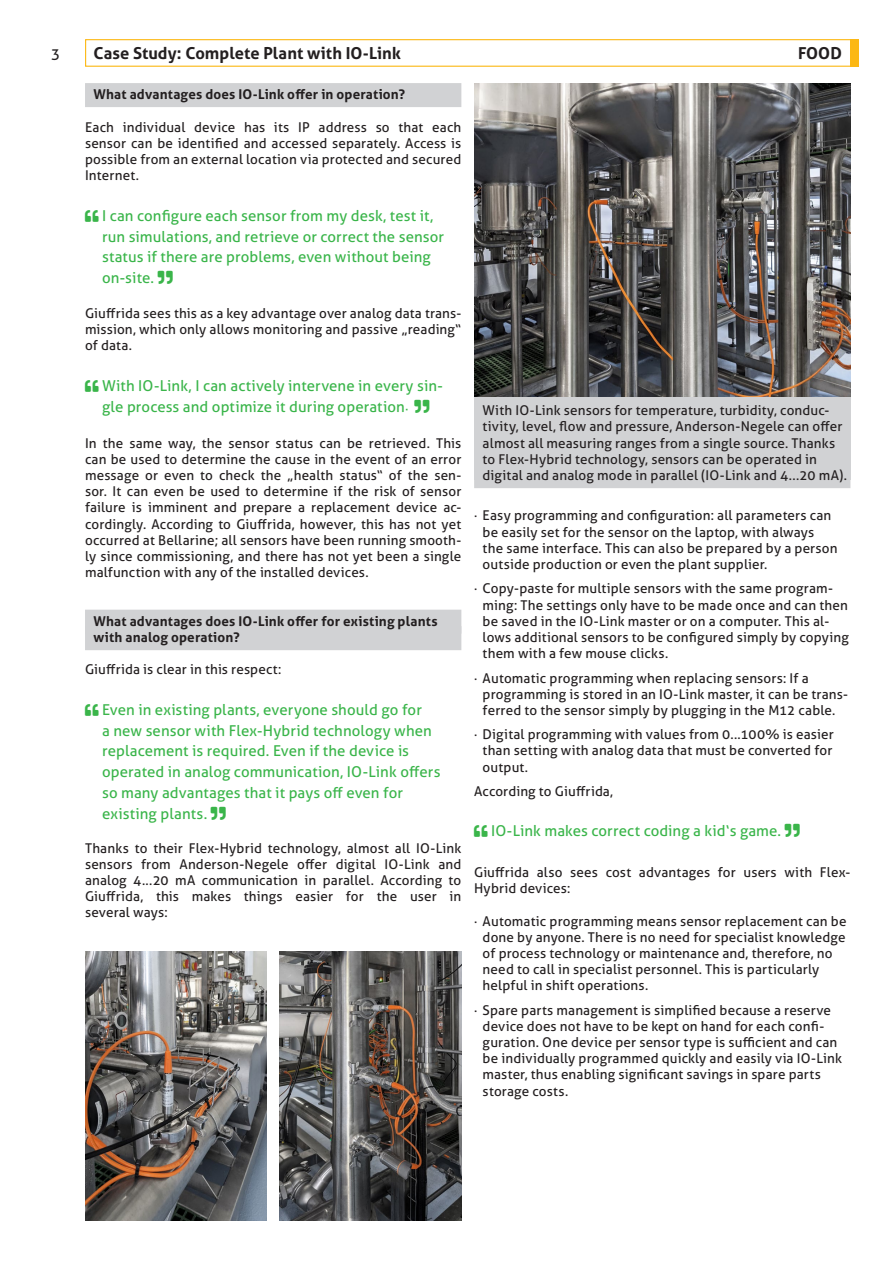
<style>
.page{position:relative;width:893px;height:1263px;background:#fff}
.page>*{position:absolute;margin:0;border:0;box-sizing:border-box;transform-origin:0 0}
.t1{font:700 16.5px "Aller";letter-spacing:.005em;color:#231f20}
.t2{font:15px/20.7px "Aller";letter-spacing:.005em;color:#3ab54a}
.t3{font:15px "Aller";color:#231f20}
.t4{font:13.5px/16.2px "Aller";letter-spacing:.01em;color:#231f20}
.t5{font:700 13.5px/16.2px "Aller";letter-spacing:.015em;color:#231f20}
</style>
<div class="page">
<div style="left:85px;top:39px;width:774px;height:28px;border:1px solid #fcb814"></div>
<div style="left:850px;top:39px;width:9px;height:28px;background:#fcb814"></div>
<div style="left:85px;top:83px;width:376px;height:24px;background:#d1d2d4"></div>
<div style="left:85px;top:610px;width:376px;height:24px;background:#d1d2d4"></div>
<div style="left:85px;top:626px;width:376px;height:24px;background:#d1d2d4"></div>
<img style="left:280px;top:951px;width:181px;height:269px">
<img style="left:85px;top:951px;width:182px;height:269px">
<img style="left:474px;top:83px;width:376px;height:315px">
<div style="left:474px;top:398px;width:376px;height:82px;background:#d1d2d4"></div>
<div style="left:474px;top:464px;width:376px;height:24px;background:#d1d2d4"></div>
<p class="t3" style="left:51px;top:45px;width:10px">3</p>
<p class="t1" style="left:94px;top:43px;width:309px">Case Study: Complete Plant with IO-Link</p>
<p class="t1" style="left:798px;top:43px;width:45px">FOOD</p>
<p class="t5" style="left:94px;top:86px;width:313px">What advantages does IO-Link offer in operation?</p>
<p class="t4" style="left:85px;top:119px;width:378px;text-align:justify">Each individual device has its IP address so that each sensor can be identified and accessed separately. Access is possible from an external location via protected and secured Internet.</p>
<p class="t2" style="left:102px;top:205px;width:344px">I can configure each sensor from my desk, test it, run simulations, and retrieve or correct the sensor status if there are problems, even without being on-site. ★</p>
<p class="t4" style="left:85px;top:305px;width:378px;text-align:justify">Giuffrida sees this as a key advantage over analog data trans&shy;mission, which only allows monitoring and passive „reading“ of data.</p>
<p class="t2" style="left:102px;top:375px;width:342px">With IO-Link, I can actively intervene in every sin&shy;gle process and optimize it during operation ★</p>
<p class="t4" style="left:85px;top:435px;width:378px;text-align:justify">In the same way, the sensor status can be retrieved. This can be used to determine the cause in the event of an error message or even to check the „health status“ of the sen&shy;sor. It can even be used to determine if the risk of sensor failure is imminent and prepare a replacement device ac&shy;cordingly. According to Giuffrida, however, this has not yet occurred at Bellarine; all sensors have been running smooth&shy;ly since commissioning, and there has not yet been a single malfunction with any of the installed devices.</p>
<p class="t5" style="left:94px;top:613px;width:345px">What advantages does IO-Link offer for existing plants with analog operation?</p>
<p class="t4" style="left:85px;top:661px;width:198px">Giuffrida is clear in this respect:</p>
<p class="t2" style="left:102px;top:699px;width:340px">Even in existing plants, everyone should go for<br>a new sensor with Flex-Hybrid technology when replacement is required. Even if the device is operated in analog communication, IO-Link offers so many advantages that it pays off even for existing plants. ★</p>
<p class="t4" style="left:85px;top:840px;width:378px;text-align:justify">Thanks to their Flex-Hybrid technology, almost all IO-Link sensors from Anderson-Negele offer digital IO-Link and analog 4...20 mA communication in parallel. According to Giuffrida, this makes things easier for the user in several ways:</p>
<p class="t4" style="left:483px;top:402px;width:366px">With IO-Link sensors for temperature, turbidity, conduc&shy;tivity, level, flow and pressure, Anderson-Negele can offer almost all measuring ranges from a single source. Thanks to Flex-Hybrid technology, sensors can be operated in digital and analog mode in parallel (IO-Link and 4...20 mA).</p>
<p class="t4" style="left:483px;top:508px;width:356px;text-indent:-9px">· Easy programming and configuration: all parameters can be easily set for the sensor on the laptop, with always the same interface. This can also be prepared by a person outside production or even the plant supplier.</p>
<p class="t4" style="left:483px;top:580px;width:368px;text-indent:-9px">· Copy-paste for multiple sensors with the same program&shy;ming: The settings only have to be made once and can then be saved in the IO-Link master or on a computer. This al&shy;lows additional sensors to be configured simply by copying them with a few mouse clicks.</p>
<p class="t4" style="left:483px;top:670px;width:367px;text-indent:-9px">· Automatic programming when replacing sensors: If a programming is stored in an IO-Link master, it can be trans&shy;ferred to the sensor simply by plugging in the M12 cable.</p>
<p class="t4" style="left:483px;top:726px;width:353px;text-align:justify;text-indent:-9px">· Digital programming with values from 0...100% is easier than setting with analog data that must be converted for output.</p>
<p class="t4" style="left:474px;top:783px;width:140px">According to Giuffrida,</p>
<p class="t2" style="left:491px;top:821px;width:310px">IO-Link makes correct coding a kid‘s game. ★</p>
<p class="t4" style="left:474px;top:864px;width:378px">Giuffrida also sees cost advantages for users with Flex-<br>Hybrid devices:</p>
<p class="t4" style="left:483px;top:913px;width:365px;text-indent:-9px">· Automatic programming means sensor replacement can be done by anyone. There is no need for specialist knowledge of process technology or maintenance and, therefore, no need to call in specialist personnel. This is particularly helpful in shift operations.</p>
<p class="t4" style="left:483px;top:1002px;width:361px;text-indent:-9px">· Spare parts management is simplified because a reserve device does not have to be kept on hand for each confi&shy;guration. One device per sensor type is sufficient and can be individually programmed quickly and easily via IO-Link master, thus enabling significant savings in spare parts storage costs.</p>
</div>
